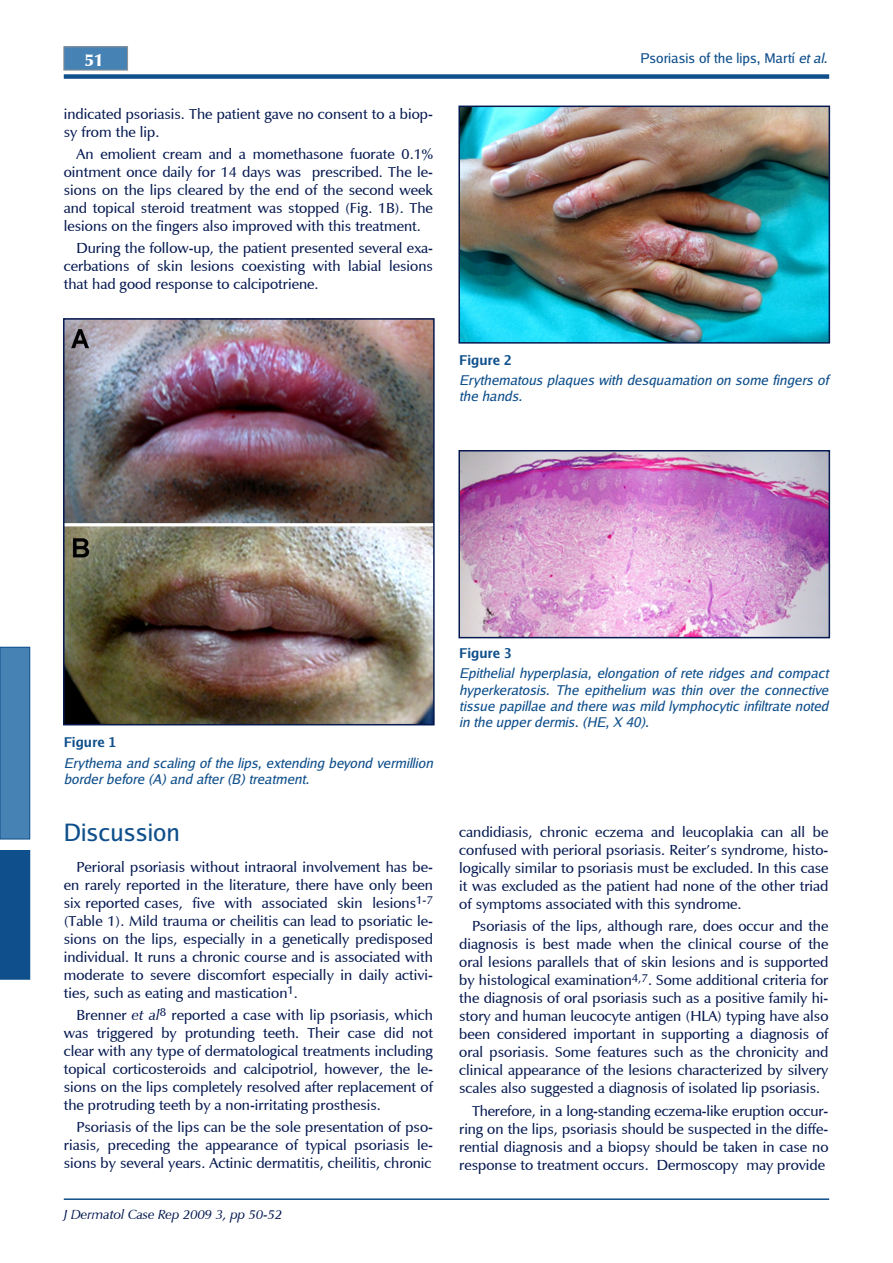
<style>
.page{position:relative;width:893px;height:1263px;background:#fff}
.page>*{position:absolute;margin:0;border:0;box-sizing:border-box;transform-origin:0 0}
.t1{font:24px "Luxi Sans";color:#0f4f8b}
.t2{font:700 18px "Mg Open Cosmetica";color:#fff}
.t3{font:15px/18px "Mg Open Cosmetica";color:#051950;text-align:justify}
.t4{font:italic 13.5px/16.2px "Luxi Sans";color:#0f4f8b}
.t5{font:13.5px "Luxi Sans";color:#0f4f8b}
.t6{font:italic 13.5px "Mg Open Cosmetica";color:#051950}
.t7{font:700 13.5px "Luxi Sans";color:#0f4f8b}
.s1{font-style:italic}
</style>
<div class="page">
<div style="left:64px;top:74px;width:765px;height:5px;background:#0f4f8b"></div>
<hr style="left:64px;top:1198px;width:765px;height:2px;background:#0f4f8b">
<div style="left:0;top:850px;width:30px;height:129px;background:#0f4f8b"></div>
<div style="left:0;top:647px;width:30px;height:192px;background:#4682b4"></div>
<div style="left:0;top:647px;width:30px;height:192px;border:1px solid #0f4f8b"></div>
<div style="left:64px;top:47px;width:64px;height:23px;background:#4682b4"></div>
<div style="left:64px;top:47px;width:64px;height:23px;border:1px solid #969696"></div>
<img style="left:66px;top:321px;width:366px;height:401px">
<div style="left:63px;top:318px;width:372px;height:407px;border:2px solid #051950"></div>
<img style="left:461px;top:109px;width:366px;height:232px">
<div style="left:458px;top:106px;width:372px;height:238px;border:2px solid #051950"></div>
<img style="left:461px;top:453px;width:366px;height:182px">
<div style="left:458px;top:450px;width:372px;height:188px;border:2px solid #051950"></div>
<p class="t2" style="left:85px;top:49px;width:21px">51</p>
<p class="t3" style="left:64px;top:105px;width:371px">indicated psoriasis. The patient gave no consent to a biop&shy;sy from the lip.</p>
<p class="t3" style="left:64px;top:145px;width:371px;text-indent:13px">An emolient cream and a momethasone fuorate 0.1% ointment once daily for 14 days was prescribed. The le&shy;sions on the lips cleared by the end of the second week and topical steroid treatment was stopped (Fig. 1B). The lesions on the fingers also improved with this treatment.</p>
<p class="t3" style="left:64px;top:240px;width:371px;text-indent:13px">During the follow-up, the patient presented several exa&shy;cerbations of skin lesions coexisting with labial lesions that had good response to calcipotriene.</p>
<p class="t5" style="left:640px;top:53px;width:189px">Psoriasis of the lips, Martí <span class="s1">et al</span>.</p>
<p class="t7" style="left:459px;top:355px;width:54px">Figure 2</p>
<p class="t4" style="left:459px;top:373px;width:371px">Erythematous plaques with desquamation on some fingers of the hands.</p>
<p class="t7" style="left:64px;top:737px;width:54px">Figure 1</p>
<p class="t4" style="left:64px;top:756px;width:371px">Erythema and scaling of the lips, extending beyond vermillion border before (A) and after (B) treatment.</p>
<h1 class="t1" style="left:64px;top:823px;width:118px">Discussion</h1>
<p class="t3" style="left:64px;top:858px;width:371px;text-indent:13px">Perioral psoriasis without intraoral involvement has be&shy;en rarely reported in the literature, there have only been six reported cases, five with associated skin lesions<sup>1-7 </sup>(Table 1). Mild trauma or cheilitis can lead to psoriatic le&shy;sions on the lips, especially in a genetically predisposed individual. It runs a chronic course and is associated with moderate to severe discomfort especially in daily activi&shy;ties, such as eating and mastication<sup>1</sup>.</p>
<p class="t3" style="left:64px;top:1006px;width:371px;text-indent:13px">Brenner <span class="s1">et al</span><sup>8</sup> reported a case with lip psoriasis, which was triggered by protunding teeth. Their case did not clear with any type of dermatological treatments including topical corticosteroids and calcipotriol, however, the le&shy;sions on the lips completely resolved after replacement of the protruding teeth by a non-irritating prosthesis.</p>
<p class="t3" style="left:64px;top:1118px;width:371px;text-indent:13px">Psoriasis of the lips can be the sole presentation of pso&shy;riasis, preceding the appearance of typical psoriasis le&shy;sions by several years. Actinic dermatitis, cheilitis, chronic</p>
<p class="t6" style="left:64px;top:1207px;width:220px">J Dermatol Case Rep 2009 3, pp 50-52</p>
<p class="t7" style="left:459px;top:648px;width:54px">Figure 3</p>
<p class="t4" style="left:459px;top:667px;width:371px;text-align:justify">Epithelial hyperplasia, elongation of rete ridges and compact hyperkeratosis. The epithelium was thin over the connective tissue papillae and there was mild lymphocytic infiltrate noted in the upper dermis. (HE, X 40).</p>
<p class="t3" style="left:459px;top:823px;width:371px">candidiasis, chronic eczema and leucoplakia can all be confused with perioral psoriasis. Reiter´s syndrome, histo&shy;logically similar to psoriasis must be excluded. In this case it was excluded as the patient had none of the other triad of symptoms associated with this syndrome.</p>
<p class="t3" style="left:459px;top:917px;width:371px;text-indent:13px">Psoriasis of the lips, although rare, does occur and the diagnosis is best made when the clinical course of the oral lesions parallels that of skin lesions and is supported by histological examination<sup>4,7</sup>. Some additional criteria for the diagnosis of oral psoriasis such as a positive family hi&shy;story and human leucocyte antigen (HLA) typing have also been considered important in supporting a diagnosis of oral psoriasis. Some features such as the chronicity and clinical appearance of the lesions characterized by silvery scales also suggested a diagnosis of isolated lip psoriasis.</p>
<p class="t3" style="left:459px;top:1102px;width:371px;text-indent:13px">Therefore, in a long-standing eczema-like eruption occur&shy;ring on the lips, psoriasis should be suspected in the diffe&shy;rential diagnosis and a biopsy should be taken in case no response to treatment occurs. Dermoscopy may provide</p>
</div>
